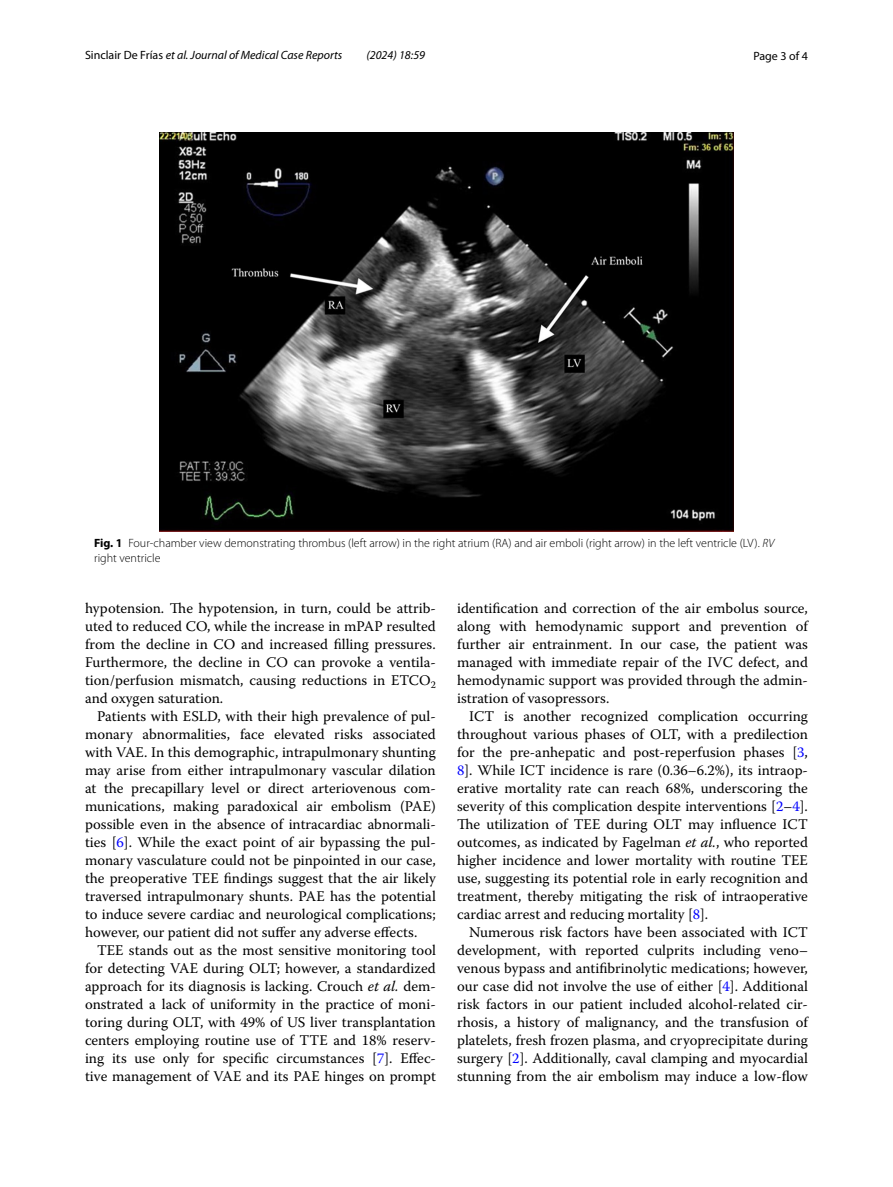
<style>
.page{position:relative;width:893px;height:1187px;background:#fff}
.page>*{position:absolute;margin:0;border:0;box-sizing:border-box;transform-origin:0 0}
.t1{font:14.7px/18px "Warnock Pro";color:#000;text-align:justify}
.t2{font:300 12px/15px "Myriad Pro";color:#000}
.t3{font:italic 12px "Myriad Pro";color:#000}
.t4{font:12px "Myriad Pro";color:#000}
.s1{font-style:normal}
.s2{font-weight:700}
.s3{font-style:italic}
.s4{color:#00f}
</style>
<div class="page">
<img style="left:160px;top:133px;width:573px;height:398px">
<p class="t3" style="left:85px;top:48px;width:259px"><span class="s1">Sinclair De Frías</span> et al. Journal of Medical Case Reports</p>
<p class="t3" style="left:366px;top:48px;width:60px">(2024) 18:59</p>
<p class="t4" style="left:753px;top:48px;width:56px">Page 3 of 4</p>
<p class="t2" style="left:94px;top:535px;width:682px"><span class="s2">Fig. 1</span> Four-chamber view demonstrating thrombus (left arrow) in the right atrium (RA) and air emboli (right arrow) in the left ventricle (LV). <span class="s3">RV </span>right ventricle</p>
<p class="t1" style="left:85px;top:598px;width:352px">hypotension. The hypotension, in turn, could be attrib&shy;uted to reduced CO, while the increase in mPAP resulted from the decline in CO and increased filling pressures.<br>Furthermore, the decline in CO can provoke a ventila&shy;tion/perfusion mismatch, causing reductions in ETCO<sub>2 </sub>and oxygen saturation.</p>
<p class="t1" style="left:85px;top:706px;width:352px;text-indent:12px">Patients with ESLD, with their high prevalence of pul&shy;monary abnormalities, face elevated risks associated with VAE. In this demographic, intrapulmonary shunting may arise from either intrapulmonary vascular dilation at the precapillary level or direct arteriovenous com&shy;munications, making paradoxical air embolism (PAE) possible even in the absence of intracardiac abnormali&shy;ties [<span class="s4">6</span>]. While the exact point of air bypassing the pul&shy;monary vasculature could not be pinpointed in our case, the preoperative TEE findings suggest that the air likely traversed intrapulmonary shunts. PAE has the potential to induce severe cardiac and neurological complications; however, our patient did not suffer any adverse effects.</p>
<p class="t1" style="left:85px;top:940px;width:352px;text-indent:12px">TEE stands out as the most sensitive monitoring tool for detecting VAE during OLT; however, a standardized approach for its diagnosis is lacking. Crouch <span class="s3">et al.</span> dem&shy;onstrated a lack of uniformity in the practice of moni&shy;toring during OLT, with 49% of US liver transplantation centers employing routine use of TTE and 18% reserv&shy;ing its use only for specific circumstances [<span class="s4">7</span>]. Effec&shy;tive management of VAE and its PAE hinges on prompt</p>
<p class="t1" style="left:457px;top:598px;width:352px">identification and correction of the air embolus source, along with hemodynamic support and prevention of further air entrainment. In our case, the patient was managed with immediate repair of the IVC defect, and hemodynamic support was provided through the admin&shy;istration of vasopressors.</p>
<p class="t1" style="left:457px;top:706px;width:352px;text-indent:12px">ICT is another recognized complication occurring throughout various phases of OLT, with a predilection for the pre-anhepatic and post-reperfusion phases [<span class="s4">3</span>, <span class="s4">8</span>]. While ICT incidence is rare (0.36–6.2%), its intraop&shy;erative mortality rate can reach 68%, underscoring the severity of this complication despite interventions [<span class="s4">2</span>–<span class="s4">4</span>].<br>The utilization of TEE during OLT may influence ICT outcomes, as indicated by Fagelman <span class="s3">et al.</span>, who reported higher incidence and lower mortality with routine TEE use, suggesting its potential role in early recognition and treatment, thereby mitigating the risk of intraoperative cardiac arrest and reducing mortality [<span class="s4">8</span>].</p>
<p class="t1" style="left:457px;top:922px;width:352px;text-indent:12px">Numerous risk factors have been associated with ICT development, with reported culprits including veno– venous bypass and antifibrinolytic medications; however, our case did not involve the use of either [<span class="s4">4</span>]. Additional risk factors in our patient included alcohol-related cir&shy;rhosis, a history of malignancy, and the transfusion of platelets, fresh frozen plasma, and cryoprecipitate during surgery [<span class="s4">2</span>]. Additionally, caval clamping and myocardial stunning from the air embolism may induce a low-flow</p>
</div>
